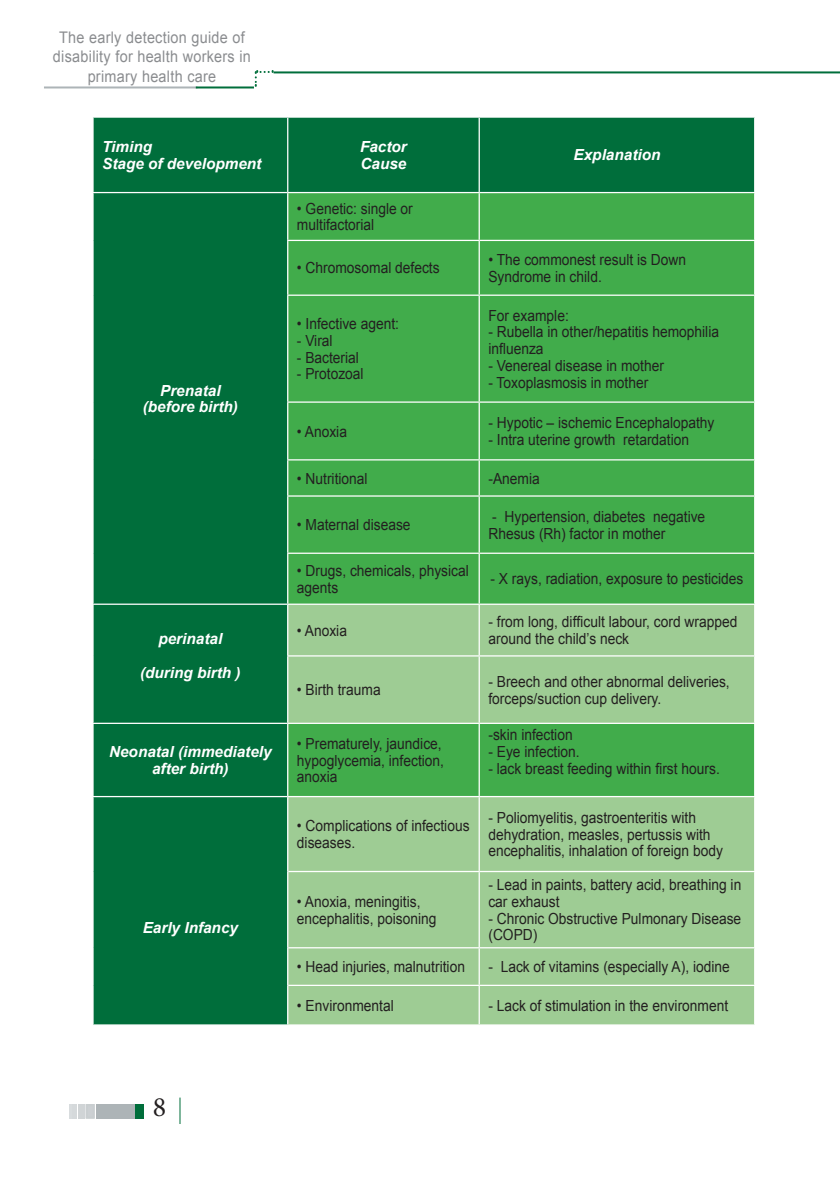
<style>
.page{position:relative;width:840px;height:1191px;background:#fff}
.page>*{position:absolute;margin:0;border:0;box-sizing:border-box;transform-origin:0 0}
.t1{font:28px "Minion Pro";color:#231f20}
.t2{font:16px/19.2px "Arial";letter-spacing:.02em;color:#8a8c8f;text-align:center;scale:.9 1}
.t3{font:15.4px/16.8px "Arial";color:#231f20;scale:.9 1}
.t4{font:italic 700 15.4px/16.8px "Arial";color:#fff;text-align:center}
</style>
<div class="page">
<hr style="left:44px;top:86px;width:153px;height:2px;background:#adb4b7">
<hr style="left:196px;top:86px;width:58px;height:2px;background:#006e3b">
<hr style="left:273px;top:71px;width:566px;height:2px;background:#006e3b">
<svg style="left:255px;top:71px;width:18px;height:16px"></svg>
<div style="left:131px;top:1104px;width:12px;height:14px;background:#006e3b"></div>
<div style="left:72px;top:1104px;width:5px;height:14px;background:#d5d9db"></div>
<div style="left:78px;top:1104px;width:7px;height:14px;background:#d0d4d6"></div>
<svg style="left:86px;top:1104px;width:9px;height:14px"></svg>
<div style="left:96px;top:1104px;width:39px;height:14px;background:#adb4b7"></div>
<svg style="left:69px;top:1104px;width:2px;height:14px"></svg>
<svg style="left:179px;top:1097px;width:1px;height:27px"></svg>
<div style="left:94px;top:118px;width:659px;height:906px;background:#006e3b"></div>
<div style="left:288px;top:193px;width:465px;height:410px;background:#41ac4b"></div>
<svg style="left:288px;top:605px;width:465px;height:419px;background:#8ec687"></svg>
<hr style="left:478px;top:118px;width:1px;height:74px;background:#fff">
<hr style="left:287px;top:118px;width:1px;height:74px;background:#fff">
<hr style="left:92px;top:192px;width:195px;height:1px;background:#fff">
<hr style="left:92px;top:603px;width:195px;height:2px;background:#fff">
<hr style="left:92px;top:722px;width:195px;height:2px;background:#fff">
<hr style="left:92px;top:796px;width:195px;height:1px;background:#fff">
<hr style="left:287px;top:192px;width:192px;height:1px;background:#fff">
<hr style="left:287px;top:193px;width:1px;height:47px;background:#fff">
<hr style="left:479px;top:192px;width:276px;height:1px;background:#fff">
<hr style="left:478px;top:193px;width:1px;height:47px;background:#fff">
<hr style="left:287px;top:240px;width:192px;height:1px;background:#fff">
<hr style="left:287px;top:241px;width:1px;height:53px;background:#fff">
<hr style="left:479px;top:240px;width:276px;height:1px;background:#fff">
<hr style="left:478px;top:241px;width:1px;height:53px;background:#fff">
<hr style="left:287px;top:294px;width:192px;height:2px;background:#fff">
<hr style="left:287px;top:296px;width:1px;height:105px;background:#fff">
<hr style="left:479px;top:294px;width:276px;height:2px;background:#fff">
<hr style="left:478px;top:296px;width:1px;height:105px;background:#fff">
<hr style="left:287px;top:401px;width:192px;height:2px;background:#fff">
<hr style="left:287px;top:403px;width:1px;height:56px;background:#fff">
<hr style="left:479px;top:401px;width:276px;height:2px;background:#fff">
<hr style="left:478px;top:403px;width:1px;height:56px;background:#fff">
<hr style="left:287px;top:459px;width:192px;height:1px;background:#fff">
<hr style="left:287px;top:460px;width:1px;height:35px;background:#fff">
<hr style="left:479px;top:459px;width:276px;height:1px;background:#fff">
<hr style="left:478px;top:460px;width:1px;height:35px;background:#fff">
<hr style="left:287px;top:495px;width:192px;height:1px;background:#fff">
<hr style="left:287px;top:496px;width:1px;height:56px;background:#fff">
<hr style="left:479px;top:495px;width:276px;height:1px;background:#fff">
<hr style="left:478px;top:496px;width:1px;height:56px;background:#fff">
<hr style="left:287px;top:552px;width:192px;height:2px;background:#fff">
<hr style="left:287px;top:554px;width:1px;height:49px;background:#fff">
<hr style="left:479px;top:552px;width:276px;height:2px;background:#fff">
<hr style="left:478px;top:554px;width:1px;height:49px;background:#fff">
<hr style="left:287px;top:603px;width:192px;height:2px;background:#fff">
<hr style="left:287px;top:605px;width:1px;height:50px;background:#fff">
<hr style="left:479px;top:603px;width:276px;height:2px;background:#fff">
<hr style="left:478px;top:605px;width:1px;height:50px;background:#fff">
<hr style="left:287px;top:655px;width:192px;height:1px;background:#fff">
<hr style="left:287px;top:656px;width:1px;height:66px;background:#fff">
<hr style="left:479px;top:655px;width:276px;height:1px;background:#fff">
<hr style="left:478px;top:656px;width:1px;height:66px;background:#fff">
<hr style="left:287px;top:722px;width:192px;height:2px;background:#fff">
<hr style="left:287px;top:724px;width:1px;height:72px;background:#fff">
<hr style="left:479px;top:722px;width:276px;height:2px;background:#fff">
<hr style="left:478px;top:724px;width:1px;height:72px;background:#fff">
<hr style="left:287px;top:797px;width:1px;height:74px;background:#fff">
<hr style="left:287px;top:871px;width:1px;height:76px;background:#fff">
<hr style="left:287px;top:947px;width:1px;height:38px;background:#fff">
<hr style="left:287px;top:985px;width:1px;height:39px;background:#fff">
<hr style="left:287px;top:796px;width:192px;height:1px;background:#fff">
<hr style="left:479px;top:796px;width:276px;height:1px;background:#fff">
<hr style="left:478px;top:797px;width:1px;height:74px;background:#fff">
<hr style="left:478px;top:872px;width:1px;height:75px;background:#fff">
<hr style="left:478px;top:948px;width:1px;height:36px;background:#fff">
<hr style="left:478px;top:986px;width:1px;height:38px;background:#fff">
<hr style="left:288px;top:871px;width:191px;height:1px;background:#fff">
<hr style="left:479px;top:871px;width:276px;height:1px;background:#fff">
<hr style="left:288px;top:947px;width:191px;height:1px;background:#fff">
<hr style="left:479px;top:947px;width:276px;height:1px;background:#fff">
<hr style="left:288px;top:984px;width:191px;height:2px;background:#fff">
<hr style="left:479px;top:984px;width:276px;height:2px;background:#fff">
<p class="t2" style="left:53px;top:28px;width:221px">The early detection guide of disability for health workers in primary health care</p>
<p class="t4" style="left:102px;top:138px;width:161px;text-align:left">Timing<br>Stage of development</p>
<p class="t4" style="left:360px;top:138px;width:48px;text-align:left">Factor<br>Cause</p>
<p class="t4" style="left:573px;top:147px;width:88px">Explanation</p>
<p class="t4" style="left:143px;top:382px;width:97px">Prenatal (before birth)</p>
<p class="t4" style="left:140px;top:622px;width:102px;line-height:33.6px">perinatal (during birth )</p>
<p class="t3" style="left:297px;top:200px;width:130px">• Genetic: single or multifactorial</p>
<p class="t3" style="left:297px;top:259px;width:160px">• Chromosomal defects</p>
<p class="t3" style="left:488px;top:251px;width:221px">• The commonest result is Down<br>Syndrome in child.</p>
<p class="t3" style="left:297px;top:315px;width:115px">• Infective agent:</p>
<p class="t3" style="left:297px;top:332px;width:41px">- Viral</p>
<p class="t3" style="left:297px;top:349px;width:70px">- Bacterial</p>
<p class="t3" style="left:297px;top:366px;width:75px">- Protozoal</p>
<p class="t3" style="left:488px;top:307px;width:91px">For example:</p>
<p class="t3" style="left:488px;top:323px;width:258px">- Rubella in other/hepatitis hemophilia influenza</p>
<p class="t3" style="left:488px;top:357px;width:196px">- Venereal disease in mother</p>
<p class="t3" style="left:488px;top:374px;width:179px">- Toxoplasmosis in mother</p>
<p class="t3" style="left:297px;top:423px;width:57px">• Anoxia</p>
<p class="t3" style="left:488px;top:414px;width:252px">- Hypotic – ischemic Encephalopathy</p>
<p class="t3" style="left:488px;top:431px;width:224px">- Intra uterine growth retardation</p>
<p class="t3" style="left:297px;top:470px;width:80px">• Nutritional</p>
<p class="t3" style="left:488px;top:470px;width:58px">-Anemia</p>
<p class="t3" style="left:297px;top:516px;width:128px">• Maternal disease</p>
<p class="t3" style="left:488px;top:508px;width:242px">- Hypertension, diabetes negative<br>Rhesus (Rh) factor in mother</p>
<p class="t3" style="left:297px;top:562px;width:192px">• Drugs, chemicals, physical agents</p>
<p class="t3" style="left:490px;top:570px;width:282px">- X rays, radiation, exposure to pesticides</p>
<p class="t3" style="left:297px;top:622px;width:57px">• Anoxia</p>
<p class="t3" style="left:488px;top:613px;width:278px">- from long, difficult labour, cord wrapped around the child’s neck</p>
<p class="t3" style="left:297px;top:681px;width:94px">• Birth trauma</p>
<p class="t3" style="left:488px;top:673px;width:269px">- Breech and other abnormal deliveries, forceps/suction cup delivery.</p>
<p class="t4" style="left:109px;top:743px;width:164px">Neonatal (immediately after birth)</p>
<p class="t3" style="left:297px;top:735px;width:165px">• Prematurely, jaundice, hypoglycemia, infection, anoxia</p>
<p class="t3" style="left:488px;top:726px;width:95px">-skin infection</p>
<p class="t3" style="left:488px;top:743px;width:103px">- Eye infection.</p>
<p class="t3" style="left:488px;top:760px;width:258px">- lack breast feeding within first hours.</p>
<p class="t4" style="left:143px;top:919px;width:97px">Early Infancy</p>
<h1 class="t1" style="left:153px;top:1090px;width:15px">8</h1>
<p class="t3" style="left:297px;top:817px;width:193px">• Complications of infectious diseases.</p>
<p class="t3" style="left:488px;top:809px;width:262px">- Poliomyelitis, gastroenteritis with dehydration, measles, pertussis with encephalitis, inhalation of foreign body</p>
<p class="t3" style="left:297px;top:893px;width:156px">• Anoxia, meningitis, encephalitis, poisoning</p>
<p class="t3" style="left:488px;top:876px;width:282px">- Lead in paints, battery acid, breathing in car exhaust</p>
<p class="t3" style="left:488px;top:909px;width:282px">- Chronic Obstructive Pulmonary Disease (COPD)</p>
<p class="t3" style="left:297px;top:958px;width:188px">• Head injuries, malnutrition</p>
<p class="t3" style="left:488px;top:958px;width:269px">- Lack of vitamins (especially A), iodine</p>
<p class="t3" style="left:297px;top:997px;width:109px">• Environmental</p>
<p class="t3" style="left:488px;top:997px;width:268px">- Lack of stimulation in the environment</p>
</div>
